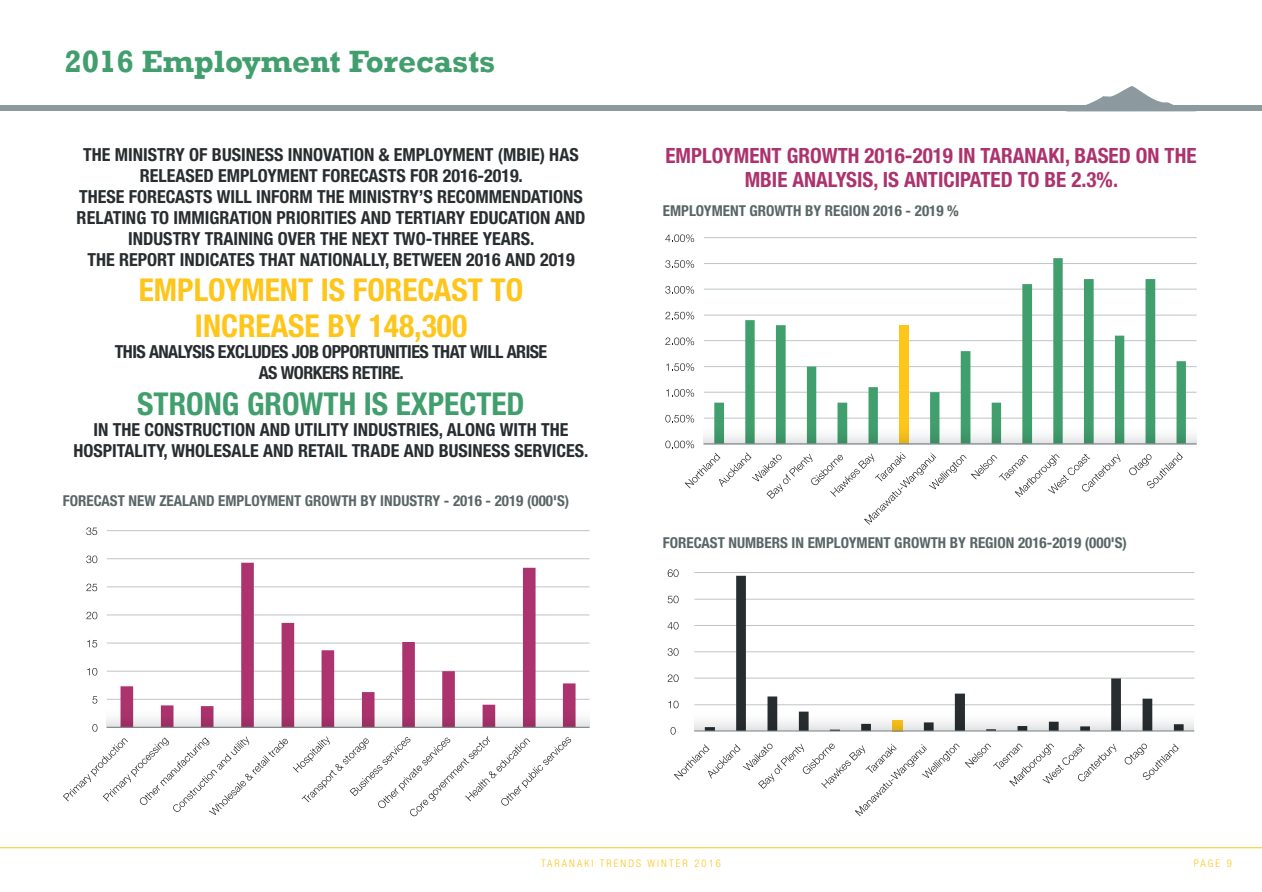
<style>
.page{position:relative;width:1262px;height:892px;background:#fff}
.page>*{position:absolute;margin:0;border:0;box-sizing:border-box;transform-origin:0 0}
.t1{font:700 condensed 31.5px/36px "Helvetica Neue LT Pro";color:#fec51b}
.t2{font:700 31.5px "Rockwell";color:#419e6d}
.t3{font:700 condensed 31.5px "Helvetica Neue LT Pro";color:#419e6d}
.t4{font:700 condensed 21px/24px "Helvetica Neue LT Pro";color:#ac336d}
.t5{font:700 condensed 18px/21px "Helvetica Neue LT Pro";color:#282d30}
.t6{font:700 condensed 18px/21px "Helvetica Neue LT Pro";letter-spacing:-.03em;color:#282d30;text-align:center}
.t7{font:700 condensed 15px "Helvetica Neue LT Pro";color:#5a6666}
.t8{font:300 condensed 10.5px "Helvetica Neue LT Pro";letter-spacing:.2em;color:#fec51b}
</style>
<div class="page">
<hr style="left:0;top:847px;width:1261px;height:1px;background:#fec51b">
<div style="left:0;top:105px;width:1261px;height:6px;background:#8c9aa0"></div>
<svg style="left:1086px;top:86px;width:87px;height:19px"></svg>
<hr style="left:703px;top:417px;width:493px;height:1px;background:#bdc4c8">
<hr style="left:703px;top:391px;width:493px;height:1px;background:#bdc4c8">
<hr style="left:703px;top:366px;width:493px;height:1px;background:#bdc4c8">
<hr style="left:703px;top:340px;width:493px;height:1px;background:#bdc4c8">
<hr style="left:703px;top:314px;width:493px;height:1px;background:#bdc4c8">
<hr style="left:703px;top:288px;width:493px;height:1px;background:#bdc4c8">
<hr style="left:703px;top:263px;width:493px;height:1px;background:#bdc4c8">
<hr style="left:703px;top:237px;width:493px;height:1px;background:#bdc4c8">
<svg style="left:714px;top:258px;width:471px;height:165px"></svg>
<svg style="left:665px;top:414px;width:29px;height:8px"></svg>
<svg style="left:666px;top:389px;width:28px;height:7px"></svg>
<svg style="left:666px;top:363px;width:28px;height:8px"></svg>
<svg style="left:665px;top:337px;width:29px;height:8px"></svg>
<svg style="left:665px;top:311px;width:29px;height:8px"></svg>
<svg style="left:665px;top:286px;width:29px;height:8px"></svg>
<svg style="left:665px;top:260px;width:29px;height:8px"></svg>
<svg style="left:665px;top:234px;width:29px;height:8px"></svg>
<svg style="left:1129px;top:452px;width:53px;height:36px"></svg>
<svg style="left:703px;top:423px;width:493px;height:21px"></svg>
<hr style="left:694px;top:704px;width:499px;height:1px;background:#bdc4c8">
<hr style="left:694px;top:677px;width:499px;height:1px;background:#bdc4c8">
<hr style="left:694px;top:651px;width:499px;height:1px;background:#bdc4c8">
<hr style="left:694px;top:625px;width:499px;height:1px;background:#bdc4c8">
<hr style="left:694px;top:598px;width:499px;height:1px;background:#bdc4c8">
<hr style="left:694px;top:572px;width:499px;height:1px;background:#bdc4c8">
<svg style="left:704px;top:575px;width:479px;height:133px"></svg>
<hr style="left:694px;top:730px;width:499px;height:1px;background:#8c9aa0">
<svg style="left:1124px;top:743px;width:54px;height:37px"></svg>
<svg style="left:694px;top:708px;width:499px;height:22px"></svg>
<svg style="left:670px;top:727px;width:5px;height:7px"></svg>
<svg style="left:668px;top:700px;width:10px;height:8px"></svg>
<svg style="left:667px;top:674px;width:11px;height:7px"></svg>
<svg style="left:667px;top:648px;width:11px;height:7px"></svg>
<svg style="left:667px;top:622px;width:11px;height:7px"></svg>
<svg style="left:667px;top:595px;width:11px;height:8px"></svg>
<svg style="left:667px;top:569px;width:11px;height:7px"></svg>
<hr style="left:107px;top:698px;width:482px;height:1px;background:#bdc4c8">
<hr style="left:107px;top:670px;width:482px;height:1px;background:#bdc4c8">
<hr style="left:107px;top:642px;width:482px;height:1px;background:#bdc4c8">
<hr style="left:107px;top:614px;width:482px;height:1px;background:#bdc4c8">
<hr style="left:107px;top:586px;width:482px;height:1px;background:#bdc4c8">
<hr style="left:107px;top:558px;width:482px;height:1px;background:#bdc4c8">
<hr style="left:107px;top:530px;width:482px;height:1px;background:#bdc4c8">
<svg style="left:120px;top:562px;width:455px;height:143px"></svg>
<svg style="left:92px;top:696px;width:5px;height:7px"></svg>
<svg style="left:87px;top:668px;width:10px;height:7px"></svg>
<svg style="left:87px;top:639px;width:10px;height:8px"></svg>
<svg style="left:86px;top:611px;width:11px;height:8px"></svg>
<svg style="left:86px;top:583px;width:11px;height:8px"></svg>
<svg style="left:86px;top:555px;width:11px;height:8px"></svg>
<svg style="left:86px;top:527px;width:11px;height:8px"></svg>
<svg style="left:106px;top:705px;width:483px;height:22px"></svg>
<svg style="left:63px;top:723px;width:508px;height:93px"></svg>
<svg style="left:665px;top:440px;width:455px;height:84px"></svg>
<svg style="left:674px;top:743px;width:442px;height:72px"></svg>
<h1 class="t2" style="left:64px;top:42px;width:432px">2016 Employment Forecasts</h1>
<p class="t5" style="left:83px;top:144px;width:183px">THE MINISTRY OF BUSINESS</p>
<p class="t5" style="left:288px;top:144px;width:148px">INNOVATION &amp; EMPLOYME</p>
<p class="t5" style="left:474px;top:144px;width:104px">NT (MBIE) HAS</p>
<p class="t5" style="left:140px;top:165px;width:121px">RELEASED EM PLOYME</p>
<p class="t5" style="left:299px;top:165px;width:226px">NT FORECASTS FOR 2016-2019.</p>
<p class="t5" style="left:79px;top:186px;width:29px">THESE</p>
<p class="t5" style="left:129px;top:186px;width:330px">FORECASTS WILL INFORM THE MINISTRY’S RECOMME</p>
<p class="t5" style="left:511px;top:186px;width:72px">NDATIONS</p>
<p class="t5" style="left:77px;top:207px;width:510px">RELATING TO IMM IGRATION PRIORITIES AND TERTIARY EDUCATION AND</p>
<p class="t5" style="left:128px;top:228px;width:407px">INDUSTRY TRAINING OVER THE NEXT TWO-THREE YEARS.</p>
<p class="t5" style="left:87px;top:249px;width:221px">THE REPORT INDICATES THAT NATI</p>
<p class="t5" style="left:332px;top:249px;width:244px">ONALLY, BETWEEN 2016 AND 2019</p>
<h1 class="t1" style="left:139px;top:271px;width:73px">EMPLOYME</h1>
<h1 class="t1" style="left:195px;top:271px;width:327px;text-indent:85px">NT IS FORECAST TO<br>INCREASE BY 148,300</h1>
<p class="t6" style="left:115px;top:340px;width:425px">THIS ANALYSIS EXCLUDES JOB OPPORTUNITIES THAT WILL ARISE<br>AS WORKERS RETIRE.</p>
<h1 class="t3" style="left:137px;top:384px;width:389px">STRONG GROWTH IS EXPECTED</h1>
<p class="t5" style="left:74px;top:418px;width:495px;text-indent:20px">IN THE CONSTRUCTION AND UTILITY INDUSTRIES, ALONG WITH THE<br>HOSPITALITY, WHOLES</p>
<p class="t5" style="left:231px;top:439px;width:261px">ALE AND RETAIL TRADE AND BUSINESS</p>
<p class="t5" style="left:514px;top:439px;width:75px">SERVICES.</p>
<p class="t7" style="left:63px;top:491px;width:136px">FORECAST NEW ZEALAND</p>
<p class="t7" style="left:218px;top:491px;width:36px">EMPLOYME</p>
<p class="t7" style="left:285px;top:491px;width:285px">NT GROWTH BY INDUSTRY - 2016 - 2019 (000'S)</p>
<p class="t4" style="left:665px;top:143px;width:49px">EMPLOYME</p>
<p class="t4" style="left:744px;top:143px;width:451px;text-indent:15px">NT GROWTH 2016-2019 IN TARANAKI, BASED ON THE<br>MBIE ANALYSIS, IS ANTICIPATED TO BE 2.3%.</p>
<p class="t7" style="left:662px;top:201px;width:36px">EMPLOYME</p>
<p class="t7" style="left:730px;top:201px;width:230px">NT GROWTH BY REGION 2016 - 2019 %</p>
<p class="t7" style="left:662px;top:533px;width:84px">FORECAST NUMBE</p>
<p class="t7" style="left:771px;top:533px;width:71px">RS IN EMPLOYME</p>
<p class="t7" style="left:874px;top:533px;width:253px">NT GROWTH BY REGION 2016-2019 (000'S)</p>
<p class="t8" style="left:541px;top:856px;width:181px">TARANAKI TRENDS WINTER 2016</p>
<p class="t8" style="left:1193px;top:856px;width:40px">PAGE 9</p>
</div>
